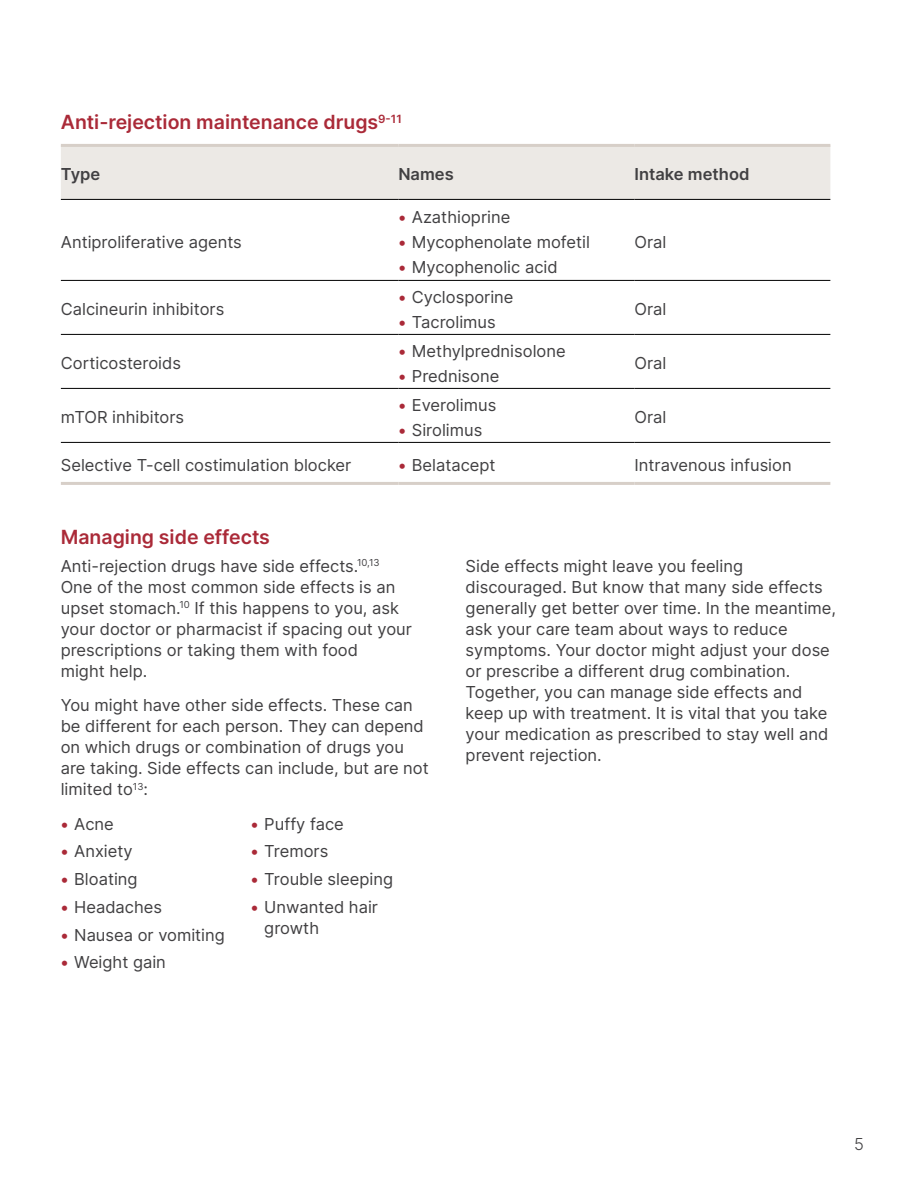
<style>
.page{position:relative;width:918px;height:1188px;background:#fff}
.page>*{position:absolute;margin:0;border:0;box-sizing:border-box;transform-origin:0 0}
._3rd_level_head{font:600 19.5px "Inter";color:#aa2a38}
.body_copy{font:16.5px/21px "Inter";color:#414042}
.table_copy{font:16.5px "Inter";color:#414042}
.table_-_bullet{font:16.5px "Inter";color:#414042}
.table_-_head{font:600 16.5px "Inter";color:#414042}
.t1{font:300 16.5px "Inter";color:#414042}
.s1{font-weight:700;color:#aa2a38}
</style>
<div class="page">
<div style="left:61px;top:147px;width:769px;height:52px;background:#ece9e5"></div>
<hr style="left:398px;top:199px;width:237px;height:1px;background:#000">
<hr style="left:635px;top:199px;width:195px;height:1px;background:#000">
<hr style="left:61px;top:280px;width:337px;height:1px;background:#000">
<hr style="left:398px;top:280px;width:237px;height:1px;background:#000">
<hr style="left:635px;top:280px;width:195px;height:1px;background:#000">
<hr style="left:61px;top:199px;width:337px;height:1px;background:#000">
<hr style="left:398px;top:334px;width:237px;height:1px;background:#000">
<hr style="left:635px;top:334px;width:195px;height:1px;background:#000">
<hr style="left:398px;top:388px;width:237px;height:1px;background:#000">
<hr style="left:635px;top:388px;width:195px;height:1px;background:#000">
<hr style="left:398px;top:442px;width:237px;height:1px;background:#000">
<hr style="left:635px;top:442px;width:195px;height:1px;background:#000">
<hr style="left:61px;top:334px;width:337px;height:1px;background:#000">
<hr style="left:61px;top:388px;width:337px;height:1px;background:#000">
<hr style="left:61px;top:442px;width:337px;height:1px;background:#000">
<hr style="left:61px;top:144px;width:337px;height:3px;background:#d7cfc8">
<hr style="left:398px;top:144px;width:237px;height:3px;background:#d7cfc8">
<hr style="left:635px;top:144px;width:195px;height:3px;background:#d7cfc8">
<hr style="left:61px;top:482px;width:337px;height:3px;background:#d7cfc8">
<hr style="left:398px;top:482px;width:237px;height:3px;background:#d7cfc8">
<hr style="left:635px;top:482px;width:195px;height:3px;background:#d7cfc8">
<p class="_3rd_level_head" style="left:61px;top:108px;width:342px">Anti-rejection maintenance drugs<sup>9-11</sup></p>
<p class="table_-_head" style="left:61px;top:162px;width:41px">Type</p>
<p class="table_-_head" style="left:398px;top:162px;width:57px">Names</p>
<p class="table_-_head" style="left:635px;top:162px;width:116px">Intake method</p>
<p class="table_copy" style="left:61px;top:230px;width:183px">Antiproliferative agents</p>
<p class="table_-_bullet" style="left:398px;top:205px;width:113px"><span class="s1">•</span> Azathioprine</p>
<p class="table_-_bullet" style="left:398px;top:230px;width:193px"><span class="s1">•</span> Mycophenolate mofetil</p>
<p class="table_-_bullet" style="left:398px;top:255px;width:161px"><span class="s1">•</span> Mycophenolic acid</p>
<p class="table_copy" style="left:635px;top:230px;width:33px">Oral</p>
<p class="table_copy" style="left:61px;top:297px;width:165px">Calcineurin inhibitors</p>
<p class="table_-_bullet" style="left:398px;top:285px;width:117px"><span class="s1">•</span> Cyclosporine</p>
<p class="table_-_bullet" style="left:398px;top:310px;width:99px"><span class="s1">•</span> Tacrolimus</p>
<p class="table_copy" style="left:635px;top:297px;width:33px">Oral</p>
<p class="table_copy" style="left:61px;top:351px;width:122px">Corticosteroids</p>
<p class="table_-_bullet" style="left:398px;top:339px;width:169px"><span class="s1">•</span> Methylprednisolone</p>
<p class="table_-_bullet" style="left:398px;top:364px;width:102px"><span class="s1">•</span> Prednisone</p>
<p class="table_copy" style="left:635px;top:351px;width:33px">Oral</p>
<p class="table_copy" style="left:61px;top:405px;width:125px">mTOR inhibitors</p>
<p class="table_-_bullet" style="left:398px;top:393px;width:99px"><span class="s1">•</span> Everolimus</p>
<p class="table_-_bullet" style="left:398px;top:418px;width:86px"><span class="s1">•</span> Sirolimus</p>
<p class="table_copy" style="left:635px;top:405px;width:33px">Oral</p>
<p class="table_copy" style="left:61px;top:453px;width:292px">Selective T-cell costimulation blocker</p>
<p class="table_-_bullet" style="left:398px;top:453px;width:99px"><span class="s1">•</span> Belatacept</p>
<p class="table_copy" style="left:635px;top:453px;width:159px">Intravenous infusion</p>
<p class="_3rd_level_head" style="left:61px;top:523px;width:211px">Managing side effects</p>
<p class="body_copy" style="left:61px;top:555px;width:353px">Anti-rejection drugs have side effects.<sup>10,13<br></sup>One of the most common side effects is an upset stomach.<sup>10</sup> If this happens to you, ask your doctor or pharmacist if spacing out your prescriptions or taking them with food<br>might help.</p>
<p class="body_copy" style="left:61px;top:694px;width:370px">You might have other side effects. These can be different for each person. They can depend on which drugs or combination of drugs you are taking. Side effects can include, but are not limited to<sup>13</sup>:</p>
<p class="body_copy" style="left:61px;top:813px;width:55px"><span class="s1">•</span> Acne</p>
<p class="body_copy" style="left:61px;top:840px;width:73px"><span class="s1">•</span> Anxiety</p>
<p class="body_copy" style="left:61px;top:868px;width:78px"><span class="s1">•</span> Bloating</p>
<p class="body_copy" style="left:61px;top:896px;width:103px"><span class="s1">•</span> Headaches</p>
<p class="body_copy" style="left:61px;top:924px;width:166px"><span class="s1">•</span> Nausea or vomiting</p>
<p class="body_copy" style="left:251px;top:813px;width:95px"><span class="s1">•</span> Puffy face</p>
<p class="body_copy" style="left:251px;top:840px;width:79px"><span class="s1">•</span> Tremors</p>
<p class="body_copy" style="left:251px;top:868px;width:144px"><span class="s1">•</span> Trouble sleeping</p>
<p class="body_copy" style="left:264px;top:896px;width:115px;text-indent:-14px"><span class="s1">•</span> Unwanted hair growth</p>
<p class="body_copy" style="left:61px;top:951px;width:107px"><span class="s1">•</span> Weight gain</p>
<p class="body_copy" style="left:466px;top:555px;width:372px">Side effects might leave you feeling discouraged. But know that many side effects generally get better over time. In the meantime, ask your care team about ways to reduce symptoms. Your doctor might adjust your dose or prescribe a different drug combination.<br>Together, you can manage side effects and keep up with treatment. It is vital that you take your medication as prescribed to stay well and prevent rejection.</p>
<p class="t1" style="left:854px;top:1132px;width:11px">5</p>
</div>
